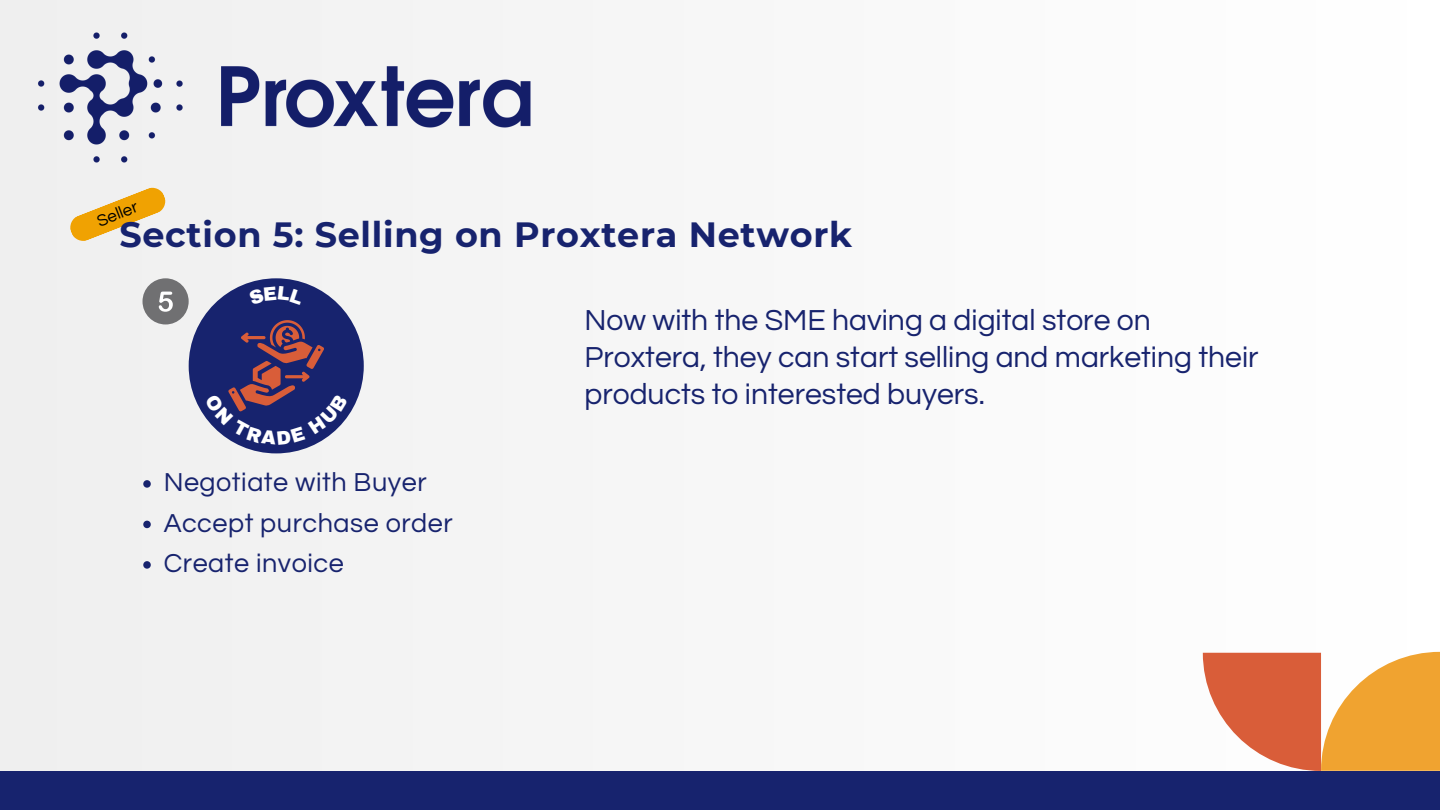
<style>
.page{position:relative;width:1440px;height:810px;background:#f7f7f7}
.page>*{position:absolute;margin:0;border:0;box-sizing:border-box;transform-origin:0 0}
.t1{font:700 35px "Montserrat";letter-spacing:.02em;color:#17236e}
.t2{font:30.1px/36.8px "Questrial";color:#17236e}
.t3{font:27px "Questrial";letter-spacing:.02em;color:#17236e}
.t4{font:17px "Questrial";color:#000}
</style>
<div class="page">
<img style="left:37px;top:32px;width:494px;height:131px">
<div style="left:0;top:771px;width:1440px;height:39px;background:#17236e"></div>
<div style="left:143px;top:278px;width:46px;height:46px;background:#707072;border-radius:50%"></div>
<svg style="left:159px;top:292px;width:14px;height:20px"></svg>
<svg style="left:143px;top:480px;width:8px;height:8px"></svg>
<svg style="left:143px;top:521px;width:8px;height:7px"></svg>
<svg style="left:143px;top:561px;width:8px;height:8px"></svg>
<svg style="left:70px;top:187px;width:96px;height:54px"></svg>
<div style="left:189px;top:278px;width:175px;height:175px;background:#17236e;border-radius:50%"></div>
<svg style="left:1203px;top:652px;width:237px;height:119px"></svg>
<svg style="left:205px;top:320px;width:143px;height:125px"></svg>
<h4 class="t4" style="left:95px;top:213px;width:44px;rotate:-21deg">Seller</h4>
<p class="t1" style="left:119px;top:213px;width:734px">Section 5: Selling on Proxtera Network</p>
<p class="t3" style="left:164px;top:469px;width:265px">Negotiate with Buyer</p>
<h1 class="t3" style="left:164px;top:510px;width:291px">Accept purchase order</h1>
<p class="t3" style="left:164px;top:550px;width:182px">Create invoice</p>
<p class="t2" style="left:585px;top:303px;width:676px">Now with the SME having a digital store on<br>Proxtera, they can start selling and marketing their</p>
<p class="t2" style="left:585px;top:376px;width:402px">products to interested buyers.</p>
</div>
